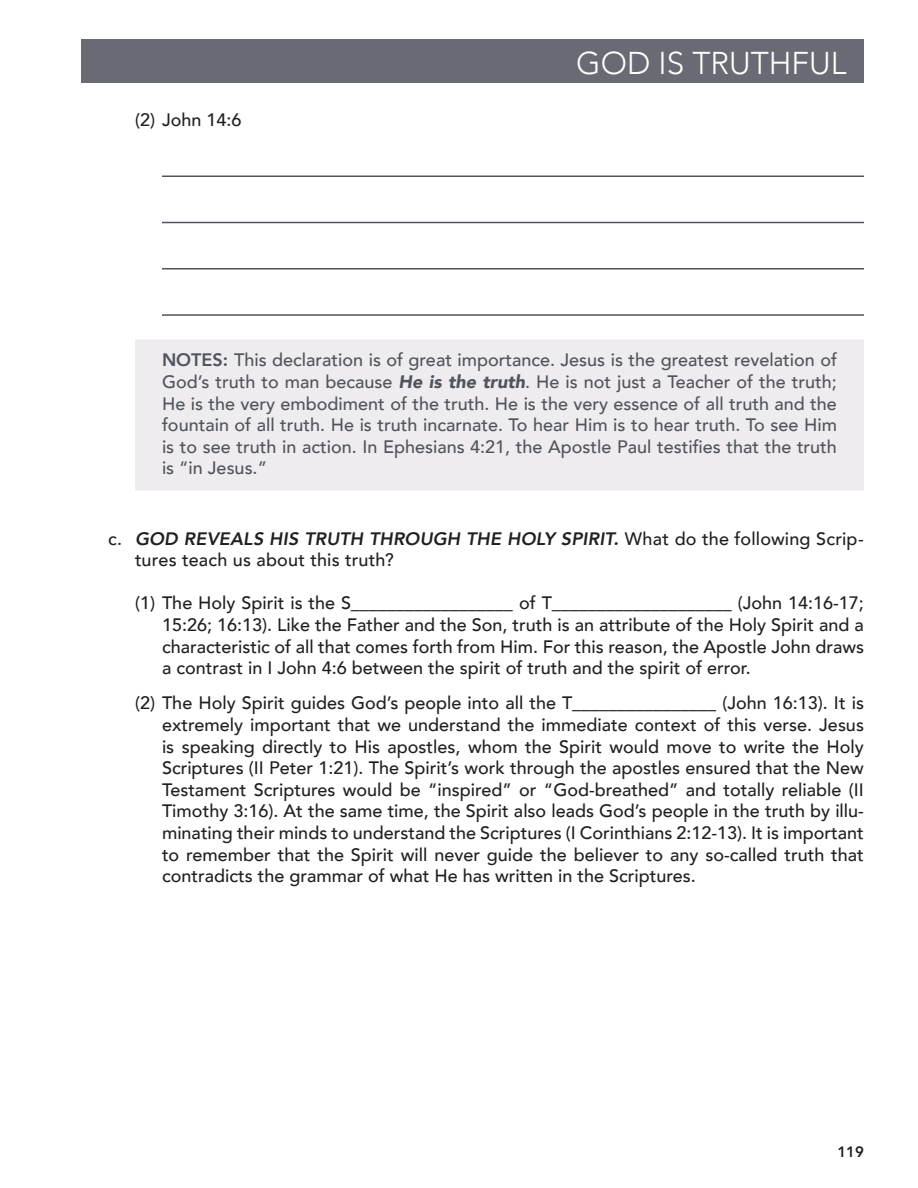
<style>
.page{position:relative;width:918px;height:1188px;background:#fff}
.page>*{position:absolute;margin:0;border:0;box-sizing:border-box;transform-origin:0 0}
.t1{font:300 31.5px "Avenir";color:#fff}
._1__Normal{font:500 18px/21.6px "Avenir";color:#231f20;text-align:justify}
.Note_3__5-line{font:500 18px/21.6px "Avenir";color:#4f545d;text-align:justify}
._1__Normal_SP{font:500 18px/21.6px "Avenir";color:#231f20;text-align:justify}
.a__Normal{font:500 18px/21.6px "Avenir";letter-spacing:.01em;color:#231f20}
.t2{font:800 15px "Avenir";color:#231f20}
.s1{font-weight:800}
.s2{font-weight:900;font-style:italic}
.s3{font-weight:800;font-style:italic}
.s4{font-weight:400;font-style:italic}
</style>
<div class="page">
<div style="left:81px;top:40px;width:783px;height:43px;background:#686b73"></div>
<hr style="left:162px;top:176px;width:702px;height:1px;background:#4f545d">
<hr style="left:162px;top:222px;width:702px;height:1px;background:#4f545d">
<hr style="left:162px;top:268px;width:702px;height:2px;background:#4f545d">
<hr style="left:162px;top:314px;width:702px;height:2px;background:#4f545d">
<div style="left:135px;top:339px;width:729px;height:87px;background:#eeecee"></div>
<div style="left:135px;top:361px;width:729px;height:130px;background:#eeecee"></div>
<p class="_1__Normal_SP" style="left:135px;top:108px;width:108px">(2) John 14:6</p>
<h1 class="t1" style="left:576px;top:44px;width:268px">GOD IS TRUTH FUL</h1>
<p class="Note_3__5-line" style="left:162px;top:348px;width:677px"><span class="s1">NOTES:</span> This declaration is of great importance. Jesus is the greatest revelation of God’s truth to man because <span class="s2">He is the truth</span>. He is not just a Teacher of the truth; He is the very embodiment of the truth. He is the very essence of all truth and the fountain of all truth. He is truth incarnate. To hear Him is to hear truth. To see Him is to see truth in action. In Ephesians 4:21, the Apostle Paul testifies that the truth is “in Jesus.”</p>
<p class="a__Normal" style="left:135px;top:527px;width:731px;text-indent:-27px">c. <span class="s3">GOD REVEALS HIS TRUTH THROUGH THE HOLY SPIRIT.</span> What do the following Scrip&shy;tures teach us about this truth?</p>
<p class="_1__Normal_SP" style="left:162px;top:591px;width:704px;text-indent:-27px">(1) The Holy Spirit is the S<span class="s4">__________________</span> of T<span class="s4">____________________</span> (John 14:16-17; 15:26; 16:13). Like the Father and the Son, truth is an attribute of the Holy Spirit and a characteristic of all that comes forth from Him. For this reason, the Apostle John draws a contrast in I John 4:6 between the spirit of truth and the spirit of error.</p>
<p class="_1__Normal" style="left:162px;top:691px;width:704px;text-indent:-27px">(2) The Holy Spirit guides God’s people into all the T<span class="s4">________________</span> (John 16:13). It is extremely important that we understand the immediate context of this verse. Jesus is speaking directly to His apostles, whom the Spirit would move to write the Holy Scriptures (II Peter 1:21). The Spirit’s work through the apostles ensured that the New Testament Scriptures would be “inspired” or “God-breathed” and totally reliable (II Timothy 3:16). At the same time, the Spirit also leads God’s people in the truth by illu&shy;minating their minds to understand the Scriptures (I Corinthians 2:12-13). It is important to remember that the Spirit will never guide the believer to any so-called truth that contradicts the grammar of what He has written in the Scriptures.</p>
<p class="t2" style="left:837px;top:1140px;width:28px">119</p>
</div>
